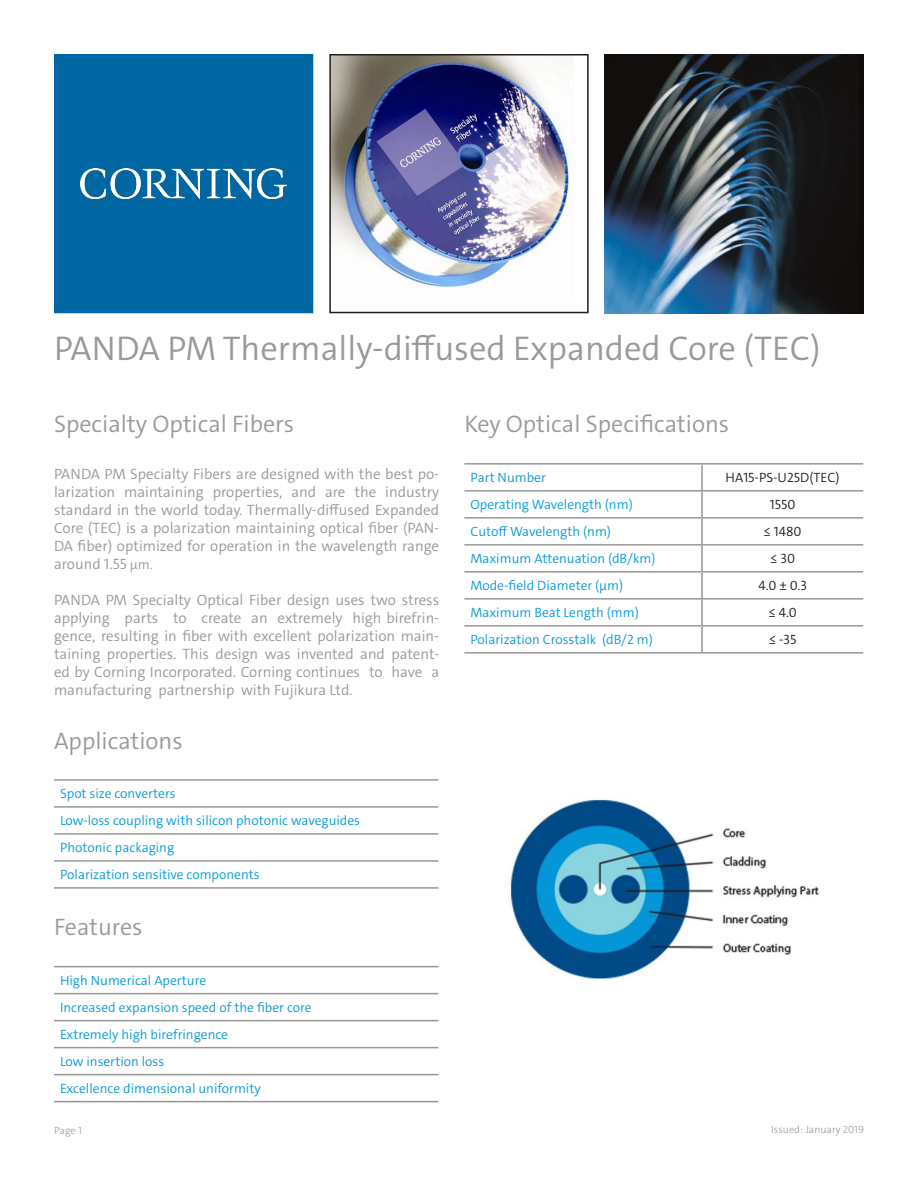
<style>
.page{position:relative;width:918px;height:1188px;background:#fff}
.page>*{position:absolute;margin:0;border:0;box-sizing:border-box;transform-origin:0 0}
.t1{font:300 34.5px "The Sans C4 s";color:#9a9999}
.t2{font:300 24px "The Sans C4 s";color:#9a9999}
.t3{font:300 15px/18px "The Sans C4 s";color:#9a9999;text-align:justify}
.t4{font:300 13.5px "The Sans C4 s";color:#089ad9}
.t5{font:300 13.5px "The Sans C4 s";color:#231f20}
.t6{font:300 10.5px "The Sans C4 s";color:#9a9999}
.s1{font-size:13.5px}
</style>
<div class="page">
<div style="left:55px;top:55px;width:257px;height:257px;background:#0067a2"></div>
<img style="left:81px;top:169px;width:206px;height:30px">
<div style="left:54px;top:54px;width:259px;height:259px;border:2px solid #0067a2"></div>
<img style="left:332px;top:57px;width:241px;height:231px">
<div style="left:329px;top:54px;width:260px;height:259px;border:2px solid #231f20"></div>
<img style="left:605px;top:54px;width:259px;height:259px">
<hr style="left:54px;top:779px;width:384px;height:2px;background:#9a9999">
<hr style="left:54px;top:806px;width:384px;height:2px;background:#9a9999">
<hr style="left:54px;top:833px;width:384px;height:2px;background:#9a9999">
<hr style="left:54px;top:860px;width:384px;height:2px;background:#9a9999">
<hr style="left:54px;top:887px;width:384px;height:2px;background:#9a9999">
<hr style="left:54px;top:966px;width:384px;height:1px;background:#9a9999">
<hr style="left:54px;top:993px;width:384px;height:1px;background:#9a9999">
<hr style="left:54px;top:1020px;width:384px;height:1px;background:#9a9999">
<hr style="left:54px;top:1047px;width:384px;height:1px;background:#9a9999">
<hr style="left:54px;top:1074px;width:384px;height:1px;background:#9a9999">
<hr style="left:54px;top:1101px;width:384px;height:1px;background:#9a9999">
<hr style="left:701px;top:465px;width:2px;height:25px;background:#9a9999">
<hr style="left:701px;top:492px;width:2px;height:25px;background:#9a9999">
<hr style="left:701px;top:519px;width:2px;height:25px;background:#9a9999">
<hr style="left:464px;top:463px;width:238px;height:2px;background:#9a9999">
<hr style="left:702px;top:463px;width:161px;height:2px;background:#9a9999">
<hr style="left:464px;top:490px;width:238px;height:2px;background:#9a9999">
<hr style="left:702px;top:490px;width:161px;height:2px;background:#9a9999">
<hr style="left:464px;top:517px;width:238px;height:2px;background:#9a9999">
<hr style="left:702px;top:517px;width:161px;height:2px;background:#9a9999">
<hr style="left:464px;top:544px;width:238px;height:2px;background:#9a9999">
<hr style="left:702px;top:544px;width:161px;height:2px;background:#9a9999">
<hr style="left:464px;top:571px;width:238px;height:2px;background:#9a9999">
<hr style="left:702px;top:571px;width:161px;height:2px;background:#9a9999">
<hr style="left:701px;top:546px;width:2px;height:25px;background:#9a9999">
<hr style="left:701px;top:573px;width:2px;height:25px;background:#9a9999">
<hr style="left:464px;top:598px;width:238px;height:2px;background:#9a9999">
<hr style="left:702px;top:598px;width:161px;height:2px;background:#9a9999">
<hr style="left:701px;top:600px;width:2px;height:25px;background:#9a9999">
<hr style="left:464px;top:625px;width:238px;height:2px;background:#9a9999">
<hr style="left:702px;top:625px;width:161px;height:2px;background:#9a9999">
<hr style="left:701px;top:627px;width:2px;height:25px;background:#9a9999">
<hr style="left:464px;top:652px;width:238px;height:2px;background:#9a9999">
<hr style="left:702px;top:652px;width:161px;height:2px;background:#9a9999">
<img style="left:508px;top:796px;width:312px;height:183px">
<p class="t1" style="left:54px;top:327px;width:768px">PANDA PM Thermally-diffused Expanded Core (TEC)</p>
<p class="t2" style="left:54px;top:409px;width:242px">Specialty Optical Fibers</p>
<p class="t3" style="left:54px;top:465px;width:387px">PANDA PM Specialty Fibers are designed with the best po&shy;larization maintaining properties, and are the industry standard in the world today. Thermally-diffused Expanded Core (TEC) is a polarization maintaining optical fiber (PAN-DA fiber) optimized for operation in the wavelength range around 1.55 <span class="s1">μm.</span></p>
<p class="t3" style="left:54px;top:591px;width:387px">PANDA PM Specialty Optical Fiber design uses two stress applying parts to create an extremely high birefrin&shy;gence, resulting in fiber with excellent polarization main&shy;taining properties. This design was invented and patent&shy;ed by Corning Incorporated. Corning continues to have a manufacturing partnership with Fujikura Ltd.</p>
<p class="t2" style="left:54px;top:725px;width:130px">Applications</p>
<p class="t4" style="left:60px;top:785px;width:117px">Spot size converters</p>
<p class="t4" style="left:60px;top:812px;width:302px">Low-loss coupling with silicon photonic waveguides</p>
<p class="t4" style="left:60px;top:839px;width:116px">Photonic packaging</p>
<p class="t4" style="left:60px;top:866px;width:201px">Polarization sensitive components</p>
<p class="t2" style="left:54px;top:912px;width:90px">Features</p>
<p class="t4" style="left:60px;top:972px;width:148px">High Numerical Aperture</p>
<p class="t4" style="left:60px;top:999px;width:253px">Increased expansion speed of the fiber core</p>
<p class="t4" style="left:60px;top:1026px;width:170px">Extremely high birefringence</p>
<p class="t4" style="left:60px;top:1053px;width:106px">Low insertion loss</p>
<p class="t4" style="left:60px;top:1080px;width:202px">Excellence dimensional uniformity</p>
<p class="t6" style="left:54px;top:1124px;width:30px">Page 1</p>
<p class="t2" style="left:464px;top:409px;width:266px">Key Optical Specifications</p>
<p class="t4" style="left:470px;top:469px;width:77px">Part Number</p>
<p class="t5" style="left:726px;top:469px;width:115px">HA15-PS-U25D(TEC)</p>
<p class="t4" style="left:470px;top:496px;width:164px">Operating Wavelength (nm)</p>
<p class="t5" style="left:770px;top:496px;width:27px">1550</p>
<p class="t4" style="left:470px;top:523px;width:142px">Cutoff Wavelength (nm)</p>
<p class="t5" style="left:764px;top:523px;width:40px">≤ 1480</p>
<p class="t4" style="left:470px;top:550px;width:187px">Maximum Attenuation (dB/km)</p>
<p class="t5" style="left:770px;top:550px;width:26px">≤ 30</p>
<p class="t4" style="left:470px;top:577px;width:154px">Mode-field Diameter (μm)</p>
<p class="t5" style="left:758px;top:577px;width:50px">4.0 ± 0.3</p>
<p class="t4" style="left:470px;top:604px;width:170px">Maximum Beat Length (mm)</p>
<p class="t5" style="left:768px;top:604px;width:30px">≤ 4.0</p>
<p class="t4" style="left:470px;top:631px;width:184px">Polarization Crosstalk (dB/2 m)</p>
<p class="t5" style="left:769px;top:631px;width:29px">≤ -35</p>
<p class="t6" style="left:771px;top:1123px;width:94px">Issued: January 2019</p>
</div>
